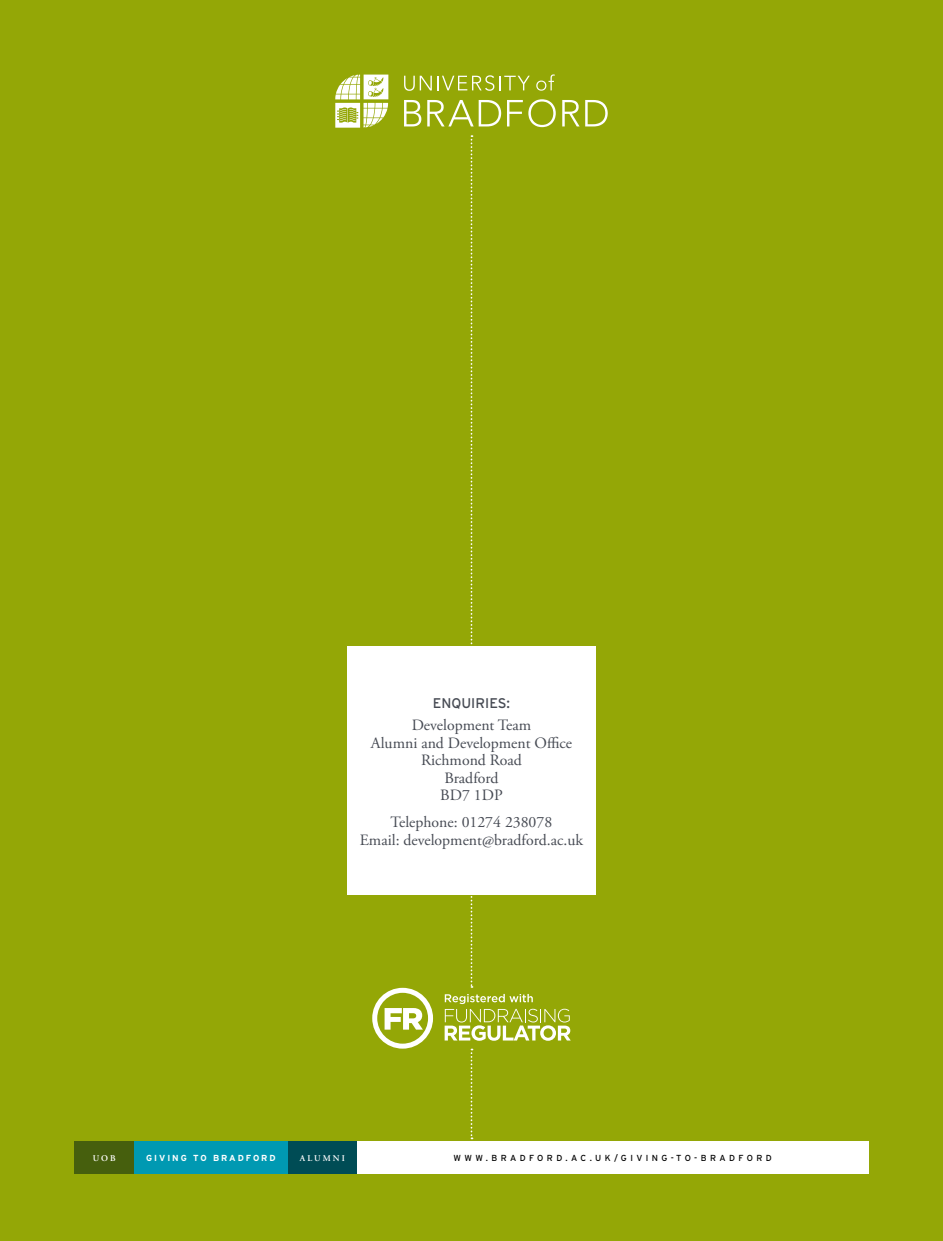
<style>
.page{position:relative;width:943px;height:1241px;background:#fff}
.page>*{position:absolute;margin:0;border:0;box-sizing:border-box;transform-origin:0 0}
.t1{font:15.75px/17.5px "Adobe Garamond Pro";color:#474b54;text-align:center}
.t2{font:14px "Interstate";color:#474b54}
.t3{font:8.75px "Interstate";letter-spacing:.39em;color:#000}
.t4{font:700 8.75px "Interstate";letter-spacing:.22em;color:#fff}
.t5{font:600 8.75px "Adobe Garamond Pro";letter-spacing:.235em;color:#fff}
</style>
<div class="page">
<div style="left:0;top:0;width:943px;height:1240px;background:#94a706"></div>
<div style="left:357px;top:1141px;width:511px;height:32px;background:#fff"></div>
<div style="left:288px;top:1141px;width:69px;height:32px;background:#004c55"></div>
<div style="left:134px;top:1141px;width:154px;height:32px;background:#0099b2"></div>
<div style="left:74px;top:1141px;width:60px;height:32px;background:#465f0d"></div>
<svg style="left:372px;top:987px;width:61px;height:61px"></svg>
<svg style="left:444px;top:993px;width:126px;height:47px"></svg>
<svg style="left:470px;top:1048px;width:2px;height:90px"></svg>
<svg style="left:335px;top:75px;width:53px;height:53px"></svg>
<svg style="left:404px;top:75px;width:125px;height:16px"></svg>
<svg style="left:536px;top:74px;width:19px;height:17px"></svg>
<svg style="left:404px;top:100px;width:17px;height:26px"></svg>
<svg style="left:427px;top:100px;width:74px;height:26px"></svg>
<svg style="left:507px;top:99px;width:48px;height:28px"></svg>
<svg style="left:562px;top:100px;width:17px;height:26px"></svg>
<svg style="left:585px;top:100px;width:22px;height:26px"></svg>
<svg style="left:470px;top:135px;width:2px;height:852px"></svg>
<div style="left:347px;top:646px;width:248px;height:248px;background:#fff"></div>
<p class="t2" style="left:433px;top:694px;width:79px">ENQUIRIES:</p>
<p class="t1" style="left:371px;top:716px;width:203px">Development Team<br>Alumni and Development Office<br>Richmond Road<br>Bradford<br>BD7 1DP</p>
<p class="t1" style="left:360px;top:814px;width:225px">Telephone: 01274 238078<br>Email: development@bradford.ac.uk</p>
<p class="t5" style="left:93px;top:1153px;width:24px">UOB</p>
<p class="t4" style="left:146px;top:1152px;width:131px">GIVING TO BRADFORD</p>
<p class="t5" style="left:300px;top:1153px;width:46px">ALUMNI</p>
<p class="t3" style="left:453px;top:1152px;width:320px">WWW.BRADFORD.AC.UK/GIVING-TO-BRADFORD</p>
</div>
